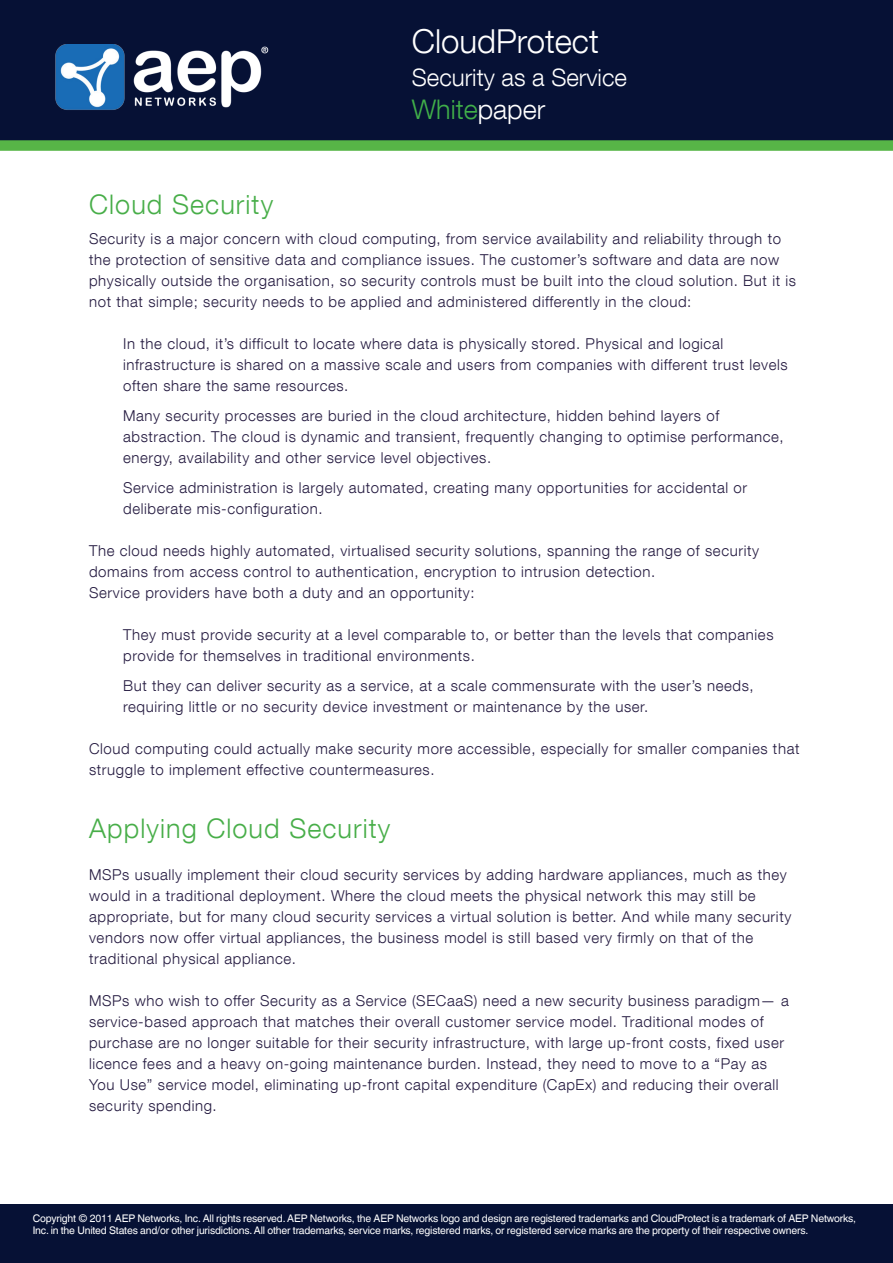
<style>
.page{position:relative;width:893px;height:1263px;background:#fff}
.page>*{position:absolute;margin:0;border:0;box-sizing:border-box;transform-origin:0 0}
.t1{font:300 33px "Helvetica Neue LT Com";color:#fff}
.t2{font:300 27px "Helvetica Neue LT Com";letter-spacing:.04em;color:#48ae49}
.t3{font:300 27px "Helvetica Neue LT Com";color:#40ae49}
.t4{font:300 24px "Helvetica Neue LT Com";color:#fff}
.t5{font:300 15px/21px "Helvetica Neue LT Com";letter-spacing:.04em;color:#241a40}
.t6{font:10.5px/12px "Helvetica World";letter-spacing:-.015em;color:#fff}
.s1{color:#fff}
</style>
<div class="page">
<div style="left:0;top:0;width:893px;height:146px;background:#061135"></div>
<div style="left:0;top:140px;width:893px;height:11px;background:#57b547"></div>
<img style="left:55px;top:44px;width:214px;height:66px">
<div style="left:0;top:1204px;width:893px;height:59px;background:#061135"></div>
<h1 class="t1" style="left:412px;top:21px;width:189px">CloudProtect</h1>
<h3 class="t4" style="left:412px;top:63px;width:217px">Security as a Service</h3>
<h2 class="t3" style="left:412px;top:93px;width:135px">White<span class="s1">paper</span></h2>
<h2 class="t2" style="left:89px;top:188px;width:186px">Cloud Security</h2>
<p class="t5" style="left:89px;top:228px;width:708px">Security is a major concern with cloud computing, from service availability and reliability through to the protection of sensitive data and compliance issues. The customer’s software and data are now physically outside the organisation, so security controls must be built into the cloud solution. But it is not that simple; security needs to be applied and administered differently in the cloud:</p>
<p class="t5" style="left:123px;top:333px;width:666px">In the cloud, it’s difficult to locate where data is physically stored. Physical and logical infrastructure is shared on a massive scale and users from companies with different trust levels often share the same resources.</p>
<p class="t5" style="left:123px;top:405px;width:662px">Many security processes are buried in the cloud architecture, hidden behind layers of abstraction. The cloud is dynamic and transient, frequently changing to optimise performance, energy, availability and other service level objectives.</p>
<p class="t5" style="left:123px;top:477px;width:626px">Service administration is largely automated, creating many opportunities for accidental or deliberate mis-configuration.</p>
<p class="t5" style="left:89px;top:540px;width:671px">The cloud needs highly automated, virtualised security solutions, spanning the range of security domains from access control to authentication, encryption to intrusion detection.<br>Service providers have both a duty and an opportunity:</p>
<p class="t5" style="left:123px;top:624px;width:652px">They must provide security at a level comparable to, or better than the levels that companies provide for themselves in traditional environments.</p>
<p class="t5" style="left:123px;top:675px;width:632px">But they can deliver security as a service, at a scale commensurate with the user’s needs, requiring little or no security device investment or maintenance by the user.</p>
<p class="t5" style="left:89px;top:738px;width:712px">Cloud computing could actually make security more accessible, especially for smaller companies that struggle to implement effective countermeasures.</p>
<h2 class="t2" style="left:89px;top:812px;width:303px">Applying Cloud Security</h2>
<p class="t5" style="left:89px;top:864px;width:704px">MSPs usually implement their cloud security services by adding hardware appliances, much as they would in a traditional deployment. Where the cloud meets the physical network this may still be appropriate, but for many cloud security services a virtual solution is better. And while many security vendors now offer virtual appliances, the business model is still based very firmly on that of the traditional physical appliance.</p>
<p class="t5" style="left:89px;top:990px;width:701px">MSPs who wish to offer Security as a Service (SECaaS) need a new security business paradigm— a service-based approach that matches their overall customer service model. Traditional modes of purchase are no longer suitable for their security infrastructure, with large up-front costs, fixed user licence fees and a heavy on-going maintenance burden. Instead, they need to move to a “Pay as You Use” service model, eliminating up-front capital expenditure (CapEx) and reducing their overall security spending.</p>
<p class="t6" style="left:33px;top:1212px;width:825px">Copyright © 2011 AEP Networks, Inc. All rights reserved. AEP Networks, the AEP Networks logo and design are registered trademarks and CloudProtect is a trademark of AEP Networks,<br>Inc. in the United States and/or other jurisdictions. All other trademarks, service marks, registered marks, or registered service marks are the property of their respective owners.</p>
</div>
